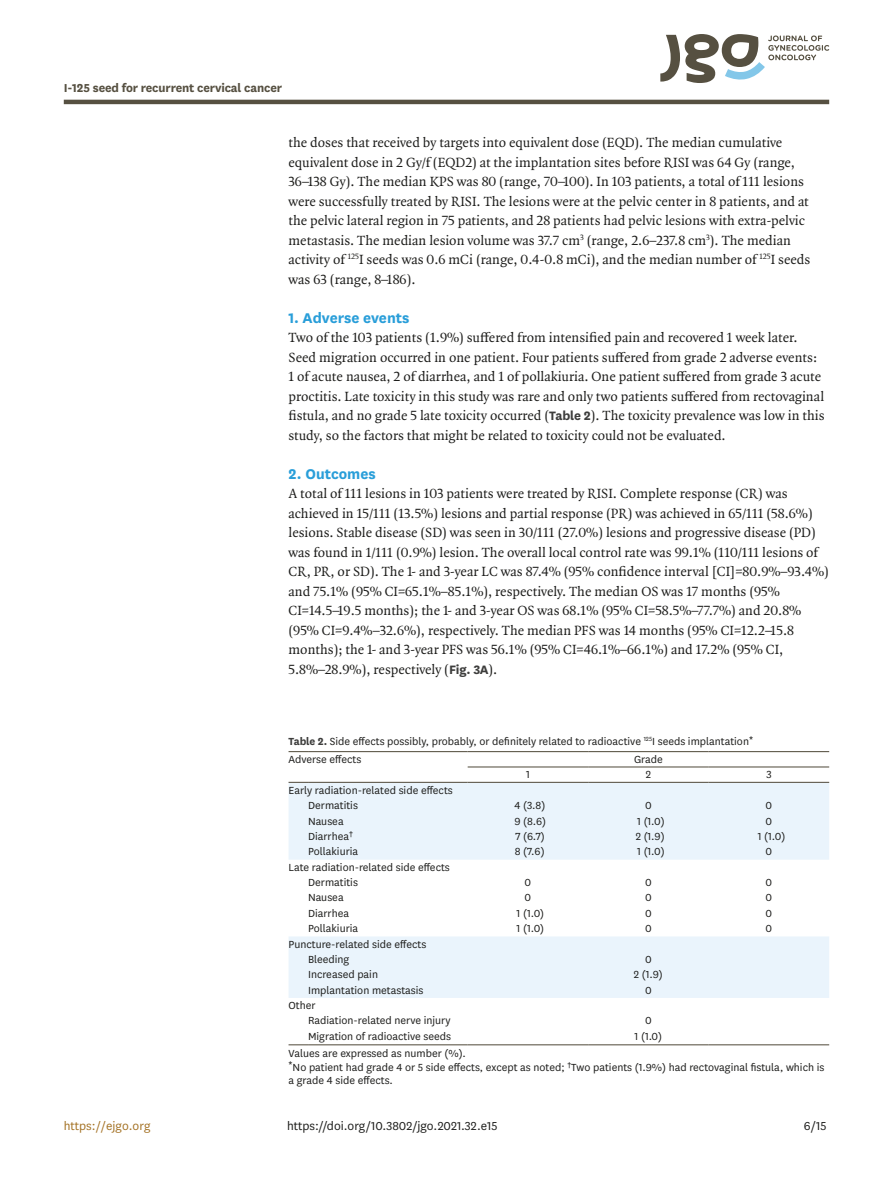
<style>
.page{position:relative;width:893px;height:1191px;background:#fff}
.page>*{position:absolute;margin:0;border:0;box-sizing:border-box;transform-origin:0 0}
.body_title2{font:700 16.5px "National";color:#299ed9}
.body_p_first{font:14.25px/19.5px "Quadraat OT";color:#1d1d1b}
.body_p{font:14.25px/19.5px "Quadraat OT";color:#1d1d1b}
.doi_running_footer{font:13.5px "National";color:#1d1d1b}
.alt-title-type{font:700 13.5px "National";letter-spacing:-.01em;color:#565041}
.t1{font:13.5px "National";color:#a47225}
.tbody_entry{font:12px "National";color:#1d1d1b}
.table-wrap-foot_p{font:12px/13.5px "National";color:#1d1d1b}
.table-wrap_caption{font:12px "National";color:#1d1d1b}
.table-wrap-foot_p_fi{font:12px "National";color:#1d1d1b}
.thead_entry{font:12px "National";color:#1d1d1b}
.s1{font-family:"National";font-weight:700;color:#3d3d3c}
.s2{font-weight:700;color:#3d3d3c}
.s3{font-family:"Arial Unicode MS";font-size:10.5px}
</style>
<div class="page">
<hr style="left:64px;top:100px;width:765px;height:4px;background:#565041">
<svg style="left:660px;top:34px;width:169px;height:49px"></svg>
<svg style="left:289px;top:783px;width:540px;height:215px;fill:#eaf4fc"></svg>
<svg style="left:289px;top:751px;width:19px;height:1px"></svg>
<hr style="left:308px;top:751px;width:160px;height:1px;background:#565041">
<hr style="left:468px;top:751px;width:120px;height:1px;background:#565041">
<hr style="left:588px;top:751px;width:121px;height:1px;background:#565041">
<hr style="left:709px;top:751px;width:120px;height:1px;background:#565041">
<hr style="left:468px;top:766px;width:120px;height:1px;background:#565041">
<hr style="left:588px;top:766px;width:121px;height:1px;background:#565041">
<hr style="left:709px;top:766px;width:120px;height:1px;background:#565041">
<svg style="left:289px;top:782px;width:19px;height:1px"></svg>
<hr style="left:308px;top:782px;width:160px;height:1px;background:#565041">
<hr style="left:468px;top:782px;width:120px;height:1px;background:#565041">
<hr style="left:588px;top:782px;width:121px;height:1px;background:#565041">
<hr style="left:709px;top:782px;width:120px;height:1px;background:#565041">
<svg style="left:289px;top:1044px;width:19px;height:1px"></svg>
<hr style="left:308px;top:1044px;width:160px;height:1px;background:#565041">
<hr style="left:468px;top:1044px;width:120px;height:1px;background:#565041">
<hr style="left:588px;top:1044px;width:121px;height:1px;background:#565041">
<hr style="left:709px;top:1044px;width:120px;height:1px;background:#565041">
<p class="alt-title-type" style="left:64px;top:78px;width:220px">I-125 seed for recurrent cervical cancer</p>
<p class="body_p" style="left:289px;top:133px;width:523px">the doses that received by targets into equivalent dose (EQD). The median cumulative equivalent dose in 2 Gy/f (EQD2) at the implantation sites before RISI was 64 Gy (range, 36–138 Gy). The median KPS was 80 (range, 70–100). In 103 patients, a total of 111 lesions were successfully treated by RISI. The lesions were at the pelvic center in 8 patients, and at the pelvic lateral region in 75 patients, and 28 patients had pelvic lesions with extra-pelvic metastasis. The median lesion volume was 37.7 cm<sup>3</sup> (range, 2.6–237.8 cm<sup>3</sup>). The median activity of <sup>125</sup>I seeds was 0.6 mCi (range, 0.4-0.8 mCi), and the median number of <sup>125</sup>I seeds was 63 (range, 8–186).</p>
<p class="body_title2" style="left:289px;top:306px;width:123px">1. Adverse events</p>
<p class="body_p_first" style="left:289px;top:328px;width:537px">Two of the 103 patients (1.9%) suffered from intensified pain and recovered 1 week later.<br>Seed migration occurred in one patient. Four patients suffered from grade 2 adverse events:<br>1 of acute nausea, 2 of diarrhea, and 1 of pollakiuria. One patient suffered from grade 3 acute proctitis. Late toxicity in this study was rare and only two patients suffered from rectovaginal fistula, and no grade 5 late toxicity occurred (<span class="s1">Table 2</span>). The toxicity prevalence was low in this study, so the factors that might be related to toxicity could not be evaluated.</p>
<p class="body_title2" style="left:289px;top:462px;width:89px">2. Outcomes</p>
<p class="body_p_first" style="left:289px;top:484px;width:542px">A total of 111 lesions in 103 patients were treated by RISI. Complete response (CR) was achieved in 15/111 (13.5%) lesions and partial response (PR) was achieved in 65/111 (58.6%) lesions. Stable disease (SD) was seen in 30/111 (27.0%) lesions and progressive disease (PD) was found in 1/111 (0.9%) lesion. The overall local control rate was 99.1% (110/111 lesions of CR, PR, or SD). The 1- and 3-year LC was 87.4% (95% confidence interval [CI]=80.9%–93.4%) and 75.1% (95% CI=65.1%–85.1%), respectively. The median OS was 17 months (95% CI=14.5–19.5 months); the 1- and 3-year OS was 68.1% (95% CI=58.5%–77.7%) and 20.8% (95% CI=9.4%–32.6%), respectively. The median PFS was 14 months (95% CI=12.2–15.8 months); the 1- and 3-year PFS was 56.1% (95% CI=46.1%–66.1%) and 17.2% (95% CI, 5.8%–28.9%), respectively (<span class="s1">Fig. 3A</span>).</p>
<p class="table-wrap_caption" style="left:289px;top:733px;width:466px"><span class="s2">Table 2.</span> Side effects possibly, probably, or definitely related to radioactive <sup>125</sup>I seeds implantation<span class="s3">*</span></p>
<p class="thead_entry" style="left:289px;top:751px;width:74px">Adverse effects</p>
<p class="thead_entry" style="left:634px;top:751px;width:30px">Grade</p>
<p class="thead_entry" style="left:526px;top:766px;width:5px">1</p>
<p class="thead_entry" style="left:646px;top:766px;width:7px">2</p>
<p class="thead_entry" style="left:766px;top:766px;width:7px">3</p>
<p class="tbody_entry" style="left:289px;top:782px;width:166px">Early radiation-related side effects</p>
<p class="tbody_entry" style="left:308px;top:798px;width:51px">Dermatitis</p>
<p class="tbody_entry" style="left:515px;top:798px;width:32px">4 (3.8)</p>
<p class="tbody_entry" style="left:645px;top:798px;width:8px">0</p>
<p class="tbody_entry" style="left:766px;top:798px;width:8px">0</p>
<p class="tbody_entry" style="left:308px;top:813px;width:37px">Nausea</p>
<p class="tbody_entry" style="left:514px;top:813px;width:33px">9 (8.6)</p>
<p class="tbody_entry" style="left:637px;top:813px;width:29px">1 (1.0)</p>
<p class="tbody_entry" style="left:766px;top:813px;width:8px">0</p>
<p class="tbody_entry" style="left:308px;top:828px;width:46px">Diarrhea<sup>†</sup></p>
<p class="tbody_entry" style="left:515px;top:828px;width:31px">7 (6.7)</p>
<p class="tbody_entry" style="left:636px;top:828px;width:30px">2 (1.9)</p>
<p class="tbody_entry" style="left:758px;top:828px;width:29px">1 (1.0)</p>
<p class="tbody_entry" style="left:308px;top:844px;width:52px">Pollakiuria</p>
<p class="tbody_entry" style="left:515px;top:844px;width:31px">8 (7.6)</p>
<p class="tbody_entry" style="left:637px;top:844px;width:29px">1 (1.0)</p>
<p class="tbody_entry" style="left:766px;top:844px;width:8px">0</p>
<p class="tbody_entry" style="left:289px;top:859px;width:163px">Late radiation-related side effects</p>
<p class="tbody_entry" style="left:308px;top:874px;width:51px">Dermatitis</p>
<p class="tbody_entry" style="left:525px;top:874px;width:8px">0</p>
<p class="tbody_entry" style="left:645px;top:874px;width:8px">0</p>
<p class="tbody_entry" style="left:766px;top:874px;width:8px">0</p>
<p class="tbody_entry" style="left:308px;top:890px;width:37px">Nausea</p>
<p class="tbody_entry" style="left:525px;top:890px;width:8px">0</p>
<p class="tbody_entry" style="left:645px;top:890px;width:8px">0</p>
<p class="tbody_entry" style="left:766px;top:890px;width:8px">0</p>
<p class="tbody_entry" style="left:308px;top:905px;width:43px">Diarrhea</p>
<p class="tbody_entry" style="left:517px;top:905px;width:29px">1 (1.0)</p>
<p class="tbody_entry" style="left:645px;top:905px;width:8px">0</p>
<p class="tbody_entry" style="left:766px;top:905px;width:8px">0</p>
<p class="tbody_entry" style="left:308px;top:920px;width:52px">Pollakiuria</p>
<p class="tbody_entry" style="left:517px;top:920px;width:29px">1 (1.0)</p>
<p class="tbody_entry" style="left:645px;top:920px;width:8px">0</p>
<p class="tbody_entry" style="left:766px;top:920px;width:8px">0</p>
<p class="tbody_entry" style="left:289px;top:936px;width:139px">Puncture-related side effects</p>
<p class="tbody_entry" style="left:308px;top:951px;width:43px">Bleeding</p>
<p class="tbody_entry" style="left:645px;top:951px;width:8px">0</p>
<p class="tbody_entry" style="left:308px;top:966px;width:71px">Increased pain</p>
<p class="tbody_entry" style="left:634px;top:966px;width:30px">2 (1.9)</p>
<p class="tbody_entry" style="left:308px;top:982px;width:117px">Implantation metastasis</p>
<p class="tbody_entry" style="left:645px;top:982px;width:8px">0</p>
<p class="tbody_entry" style="left:289px;top:997px;width:29px">Other</p>
<p class="tbody_entry" style="left:308px;top:1013px;width:144px">Radiation-related nerve injury</p>
<p class="tbody_entry" style="left:645px;top:1013px;width:8px">0</p>
<p class="tbody_entry" style="left:308px;top:1028px;width:145px">Migration of radioactive seeds</p>
<p class="tbody_entry" style="left:635px;top:1028px;width:29px">1 (1.0)</p>
<p class="table-wrap-foot_p_fi" style="left:289px;top:1045px;width:179px">Values are expressed as number (%).</p>
<p class="table-wrap-foot_p" style="left:289px;top:1059px;width:537px"><span class="s3">*</span>No patient had grade 4 or 5 side effects, except as noted; <sup>†</sup>Two patients (1.9%) had rectovaginal fistula, which is a grade 4 side effects.</p>
<p class="t1" style="left:64px;top:1116px;width:88px">https://ejgo.org</p>
<p class="doi_running_footer" style="left:287px;top:1116px;width:212px">https://doi.org/10.3802/jgo.2021.32.e15</p>
<p class="doi_running_footer" style="left:804px;top:1116px;width:24px">6/15</p>
</div>
